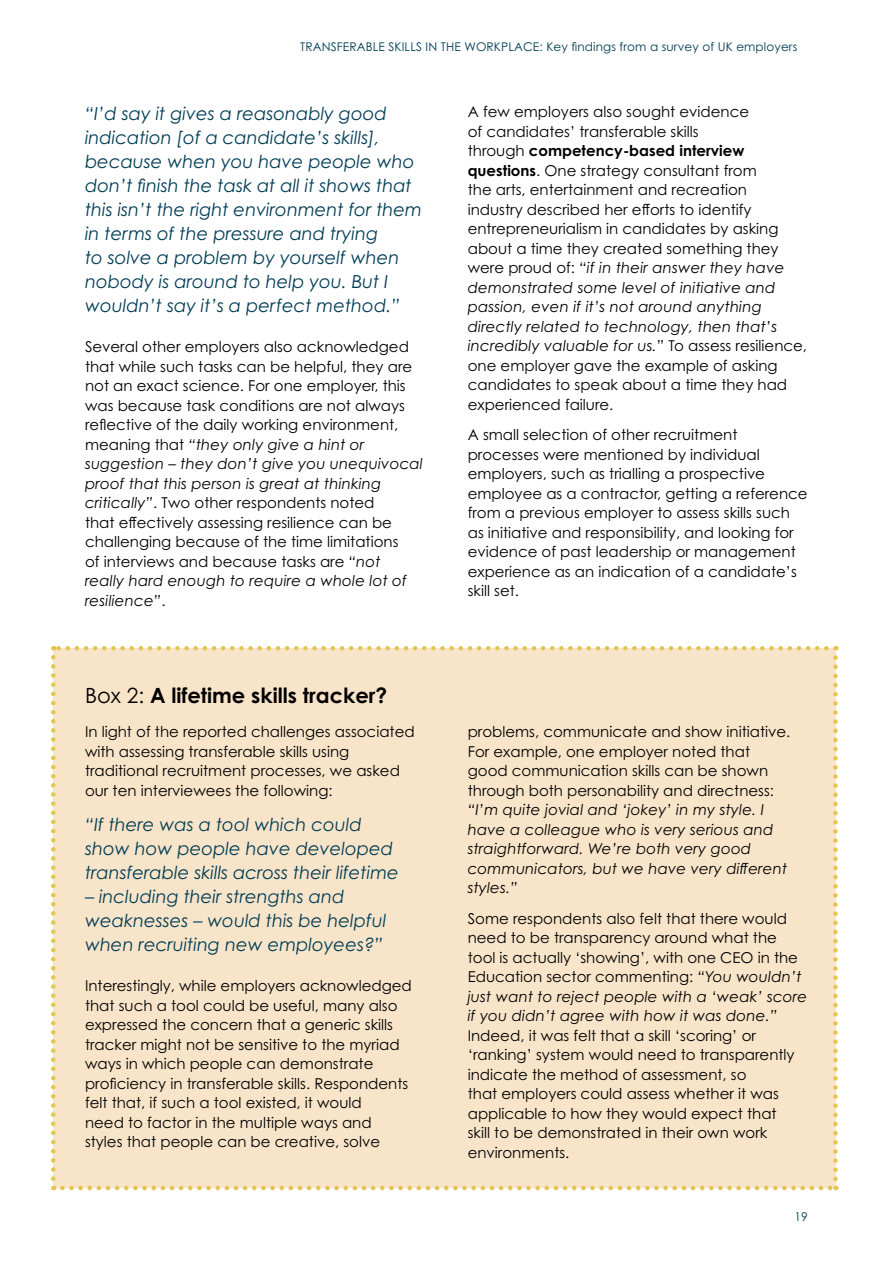
<style>
.page{position:relative;width:893px;height:1263px;background:#fff}
.page>*{position:absolute;margin:0;border:0;box-sizing:border-box;transform-origin:0 0}
.t1{font:700 21px "Century Gothic Pro";color:#000}
.t2{font:italic 18px/24px "Century Gothic Pro";color:#003d55}
.t3{font:15px/19.5px "Century Gothic Pro";color:#000}
.t4{font:italic 15px/19.5px "Century Gothic Pro";letter-spacing:.01em;color:#000}
.t5{font:12px "Century Gothic Pro";letter-spacing:.01em;color:#003d55}
.s1{font-style:italic}
.s2{font-weight:400}
.s3{font-weight:700}
</style>
<div class="page">
<div style="left:53px;top:648px;width:782px;height:540px;background:#f8e4c9"></div>
<svg style="left:51px;top:657px;width:5px;height:533px"></svg>
<svg style="left:62px;top:1186px;width:774px;height:4px"></svg>
<svg style="left:833px;top:646px;width:5px;height:533px"></svg>
<svg style="left:53px;top:646px;width:773px;height:4px"></svg>
<p class="t5" style="left:300px;top:40px;width:499px">TRANSFERABLE SKILLS IN THE WORKPLACE: Key findings from a survey of UK employers</p>
<p class="t2" style="left:85px;top:101px;width:339px">“I’d say it gives a reasonably good indication [of a candidate’s skills], because when you have people who don’t finish the task at all it shows that this isn’t the right environment for them in terms of the pressure and trying<br>to solve a problem by yourself when nobody is around to help you. But I wouldn’t say it’s a perfect method.”</p>
<p class="t3" style="left:85px;top:337px;width:339px">Several other employers also acknowledged that while such tasks can be helpful, they are not an exact science. For one employer, this was because task conditions are not always reflective of the daily working environment, meaning that <span class="s1">“they only give a hint or suggestion – they don’t give you unequivocal proof that this person is great at thinking critically”</span>. Two other respondents noted<br>that effectively assessing resilience can be challenging because of the time limitations<br>of interviews and because tasks are <span class="s1">“not really hard enough to require a whole lot of resilience”</span>.</p>
<h1 class="t1" style="left:85px;top:682px;width:304px"><span class="s2">Box 2:</span> A lifetime skills tracker?</h1>
<p class="t3" style="left:85px;top:722px;width:331px">In light of the reported challenges associated with assessing transferable skills using traditional recruitment processes, we asked our ten interviewees the following:</p>
<p class="t2" style="left:85px;top:812px;width:315px">“If there was a tool which could show how people have developed transferable skills across their lifetime</p>
<p class="t2" style="left:85px;top:884px;width:303px">– including their strengths and weaknesses – would this be helpful when recruiting new employees?”</p>
<p class="t3" style="left:85px;top:976px;width:328px">Interestingly, while employers acknowledged that such a tool could be useful, many also expressed the concern that a generic skills tracker might not be sensitive to the myriad ways in which people can demonstrate proficiency in transferable skills. Respondents felt that, if such a tool existed, it would<br>need to factor in the multiple ways and styles that people can be creative, solve</p>
<p class="t3" style="left:468px;top:102px;width:341px">A few employers also sought evidence<br>of candidates’ transferable skills<br>through <span class="s3">competency-based interview questions</span>. One strategy consultant from<br>the arts, entertainment and recreation<br>industry described her efforts to identify entrepreneurialism in candidates by asking about a time they created something they were proud of: <span class="s1">“if in their answer they have demonstrated some level of initiative and passion, even if it’s not around anything directly related to technology, then that’s incredibly valuable for us.”</span> To assess resilience, one employer gave the example of asking candidates to speak about a time they had experienced failure.</p>
<p class="t3" style="left:468px;top:425px;width:341px">A small selection of other recruitment processes were mentioned by individual employers, such as trialling a prospective employee as a contractor, getting a reference from a previous employer to assess skills such as initiative and responsibility, and looking for evidence of past leadership or management experience as an indication of a candidate’s skill set.</p>
<p class="t3" style="left:468px;top:722px;width:324px">problems, communicate and show initiative.<br>For example, one employer noted that good communication skills can be shown through both personability and directness:</p>
<p class="t4" style="left:468px;top:800px;width:321px">“I’m quite jovial and ‘jokey’ in my style. I have a colleague who is very serious and straightforward. We’re both very good communicators, but we have very different styles.”</p>
<p class="t3" style="left:468px;top:908px;width:341px">Some respondents also felt that there would need to be transparency around what the tool is actually ‘showing’, with one CEO in the Education sector commenting: <span class="s1">“You wouldn’t just want to reject people with a ‘weak’ score if you didn’t agree with how it was done.”</span></p>
<p class="t3" style="left:468px;top:1025px;width:328px">Indeed, it was felt that a skill ‘scoring’ or ‘ranking’ system would need to transparently indicate the method of assessment, so<br>that employers could assess whether it was applicable to how they would expect that skill to be demonstrated in their own work environments.</p>
<p class="t5" style="left:795px;top:1209px;width:15px">19</p>
</div>
